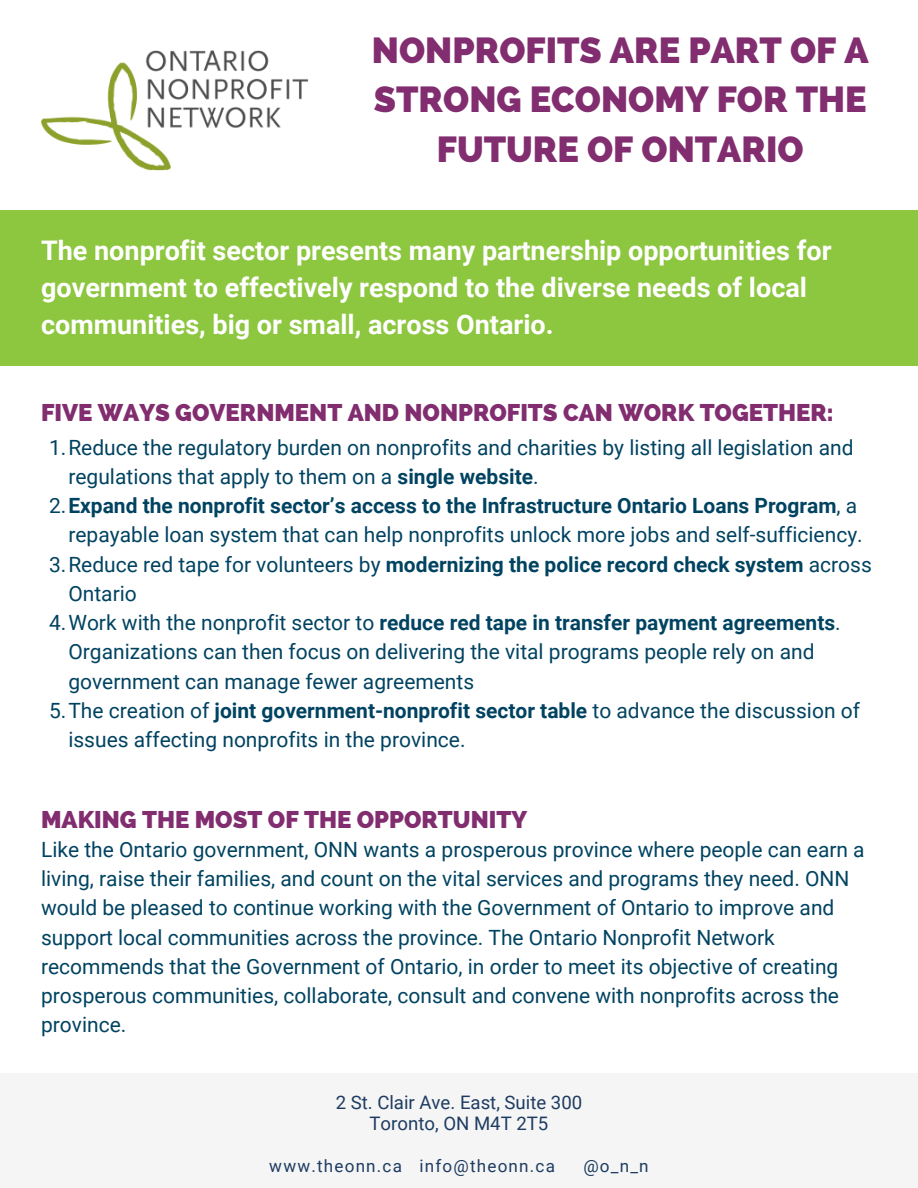
<style>
.page{position:relative;width:918px;height:1188px;background:#fff}
.page>*{position:absolute;margin:0;border:0;box-sizing:border-box;transform-origin:0 0}
.t1{font:800 36px/49.5px "Raleway";color:#812d6f;text-align:center}
.t2{font:700 27px/37.2px "Roboto";color:#fff}
.t3{font:800 24px "Raleway";color:#812d6f}
.t4{font:21px/29.2px "Roboto";color:#004361}
.t5{font:700 21px "Roboto";color:#004361}
.t6{font:18.6px/20.9px "Roboto";color:#1e3c61;text-align:center}
.t7{font:17.1px "Roboto";letter-spacing:.07em;color:#1e3c61}
.s1{font-weight:700}
.s2{font-weight:400}
</style>
<div class="page">
<img style="left:41px;top:50px;width:268px;height:121px">
<div style="left:0;top:1073px;width:918px;height:115px;background:#f5f5f5"></div>
<div style="left:0;top:211px;width:918px;height:155px;background:#8dc63f"></div>
<h1 class="t1" style="left:372px;top:25px;width:498px">NONPROFITS ARE PART OF A<br>STRONG ECONOMY FOR THE<br>FUTURE OF ONTARIO</h1>
<p class="t2" style="left:41px;top:232px;width:792px">The nonprofit sector presents many partnership opportunities for government to effectively respond to the diverse needs of local communities, big or small, across Ontario.</p>
<p class="t3" style="left:41px;top:398px;width:794px">FIVE WAYS GOVERNMENT AND NONPROFITS CAN WORK TOGETHER:</p>
<p class="t4" style="left:49px;top:433px;width:806px">1.Reduce the regulatory burden on nonprofits and charities by listing all legislation and</p>
<p class="t4" style="left:68px;top:462px;width:472px">regulations that apply to them on a <span class="s1">single website</span>.</p>
<p class="t5" style="left:49px;top:494px;width:810px"><span class="s2">2.</span>Expand the nonprofit sector’s access to the Infrastructure Ontario Loans Program<span class="s2">, a</span></p>
<p class="t4" style="left:68px;top:520px;width:796px">repayable loan system that can help nonprofits unlock more jobs and self-sufficiency.</p>
<p class="t5" style="left:49px;top:552px;width:824px"><span class="s2">3.Reduce red tape for volunteers by</span> modernizing the police record check system <span class="s2">across</span></p>
<p class="t4" style="left:68px;top:579px;width:70px">Ontario</p>
<p class="t5" style="left:49px;top:611px;width:793px"><span class="s2">4.Work with the nonprofit sector to</span> reduce red tape in transfer payment agreements<span class="s2">.</span></p>
<p class="t4" style="left:68px;top:637px;width:748px">Organizations can then focus on delivering the vital programs people rely on and</p>
<p class="t4" style="left:68px;top:667px;width:407px">government can manage fewer agreements</p>
<p class="t4" style="left:49px;top:696px;width:813px">5.The creation of <span class="s1">joint government-nonprofit sector table</span> to advance the discussion of</p>
<p class="t4" style="left:68px;top:725px;width:399px">issues affecting nonprofits in the province.</p>
<p class="t3" style="left:41px;top:805px;width:487px">MAKING THE MOST OF THE OPPORTUNITY</p>
<p class="t4" style="left:41px;top:835px;width:825px">Like the Ontario government, ONN wants a prosperous province where people can earn a living, raise their families, and count on the vital services and programs they need. ONN would be pleased to continue working with the Government of Ontario to improve and support local communities across the province. The Ontario Nonprofit Network recommends that the Government of Ontario, in order to meet its objective of creating prosperous communities, collaborate, consult and convene with nonprofits across the province.</p>
<p class="t6" style="left:336px;top:1093px;width:248px">2 St. Clair Ave. East, Suite 300<br>Toronto, ON M4T 2T5</p>
<p class="t7" style="left:269px;top:1156px;width:287px">www.theonn.ca info@theonn.ca</p>
<p class="t7" style="left:583px;top:1156px;width:67px">@o_n_n</p>
</div>
